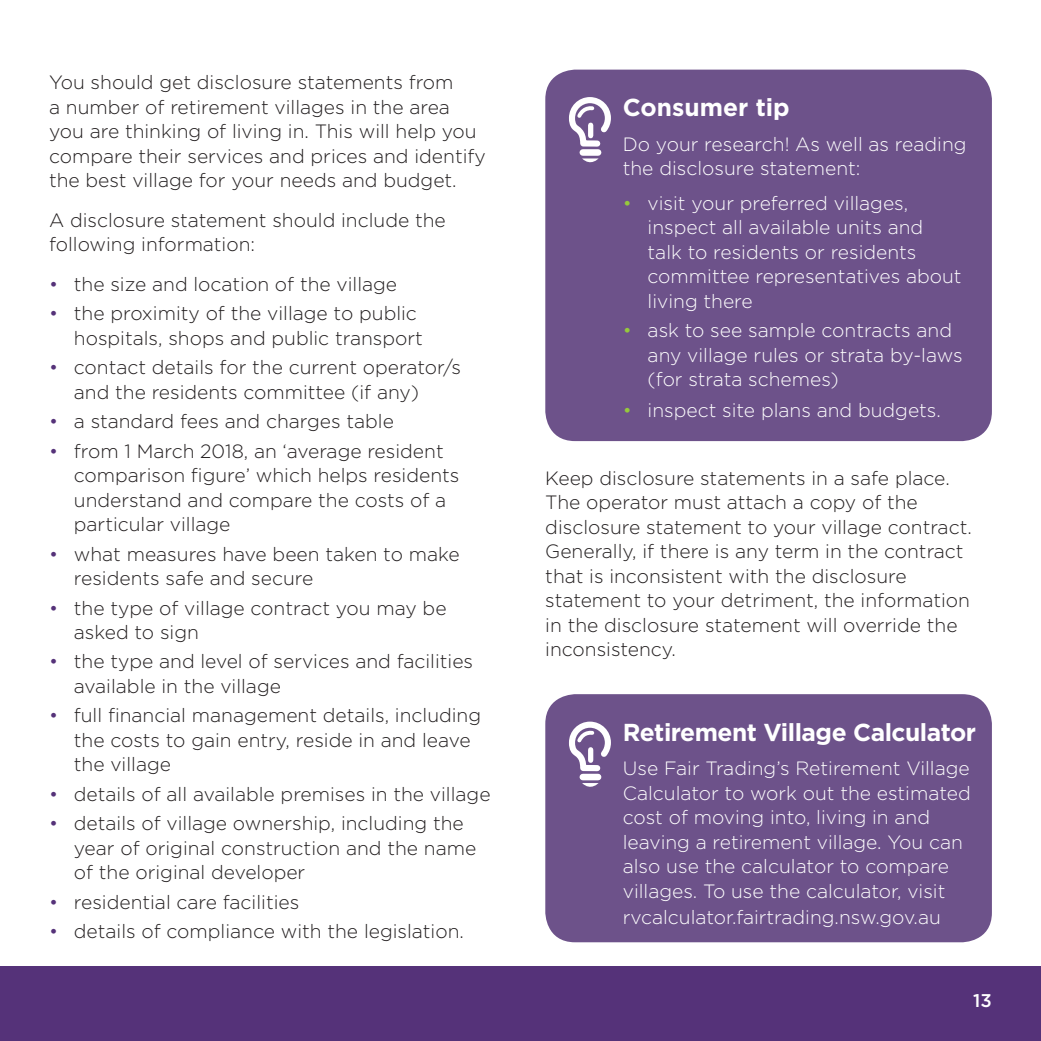
<style>
.page{position:relative;width:1041px;height:1041px;background:#fff}
.page>*{position:absolute;margin:0;border:0;box-sizing:border-box;transform-origin:0 0}
.t1{font:700 24.5px "Gotham";letter-spacing:-.02em;color:#fff}
.t2{font:700 24.5px "Gotham";color:#fff}
.t3{font:300 19.25px/24.5px "Gotham";color:#231f20}
.t4{font:300 19.25px/24.5px "Gotham";color:#fff}
.t5{font:500 18.38px "Gotham";color:#fff}
.s1{color:#553279}
.s2{color:#96c93c}
</style>
<div class="page">
<div style="left:0;top:966px;width:1041px;height:75px;background:#553279"></div>
<div style="left:545px;top:70px;width:447px;height:371px;background:#6d528a;border-radius:30px"></div>
<div style="left:583px;top:149px;width:15px;height:7px;background:#fff"></div>
<svg style="left:582px;top:158px;width:16px;height:5px"></svg>
<svg style="left:569px;top:97px;width:42px;height:53px"></svg>
<div style="left:545px;top:694px;width:447px;height:248px;background:#6d528a;border-radius:30px"></div>
<div style="left:583px;top:774px;width:15px;height:6px;background:#fff"></div>
<svg style="left:582px;top:783px;width:16px;height:4px"></svg>
<svg style="left:569px;top:721px;width:42px;height:53px"></svg>
<p class="t3" style="left:49px;top:71px;width:438px">You should get disclosure statements from<br>a number of retirement villages in the area you are thinking of living in. This will help you compare their services and prices and identify the best village for your needs and budget.</p>
<p class="t3" style="left:49px;top:209px;width:398px">A disclosure statement should include the following information:</p>
<p class="t3" style="left:49px;top:273px;width:350px"><span class="s1">•</span> the size and location of the village</p>
<p class="t3" style="left:74px;top:302px;width:350px;text-indent:-25px"><span class="s1">•</span> the proximity of the village to public hospitals, shops and public transport</p>
<p class="t3" style="left:74px;top:356px;width:388px;text-indent:-25px"><span class="s1">•</span> contact details for the current operator/s and the residents committee (if any)</p>
<p class="t3" style="left:49px;top:410px;width:346px"><span class="s1">•</span> a standard fees and charges table</p>
<p class="t3" style="left:74px;top:439px;width:387px;text-indent:-25px"><span class="s1">•</span> from 1 March 2018, an ‘average resident comparison figure’ which helps residents understand and compare the costs of a particular village</p>
<p class="t3" style="left:74px;top:542px;width:387px;text-indent:-25px"><span class="s1">•</span> what measures have been taken to make residents safe and secure</p>
<p class="t3" style="left:74px;top:596px;width:374px;text-indent:-25px"><span class="s1">•</span> the type of village contract you may be asked to sign</p>
<p class="t3" style="left:74px;top:650px;width:401px;text-indent:-25px"><span class="s1">•</span> the type and level of services and facilities available in the village</p>
<p class="t3" style="left:74px;top:704px;width:409px;text-indent:-25px"><span class="s1">•</span> full financial management details, including the costs to gain entry, reside in and leave the village</p>
<p class="t3" style="left:49px;top:783px;width:443px"><span class="s1">•</span> details of all available premises in the village</p>
<p class="t3" style="left:74px;top:812px;width:404px;text-indent:-25px"><span class="s1">•</span> details of village ownership, including the year of original construction and the name of the original developer</p>
<p class="t3" style="left:49px;top:891px;width:252px"><span class="s1">•</span> residential care facilities</p>
<p class="t3" style="left:49px;top:920px;width:416px"><span class="s1">•</span> details of compliance with the legislation.</p>
<p class="t2" style="left:623px;top:97px;width:168px">Consumer tip</p>
<p class="t4" style="left:623px;top:133px;width:345px">Do your research! As well as reading the disclosure statement:</p>
<p class="t4" style="left:647px;top:192px;width:315px;text-indent:-25px"><span class="s2">•</span> visit your preferred villages, inspect all available units and talk to residents or residents committee representatives about living there</p>
<p class="t4" style="left:647px;top:319px;width:316px;text-indent:-25px"><span class="s2">•</span> ask to see sample contracts and any village rules or strata by-laws (for strata schemes)</p>
<p class="t4" style="left:623px;top:399px;width:320px"><span class="s2">•</span> inspect site plans and budgets.</p>
<p class="t3" style="left:545px;top:467px;width:428px">Keep disclosure statements in a safe place.<br>The operator must attach a copy of the disclosure statement to your village contract.<br>Generally, if there is any term in the contract that is inconsistent with the disclosure statement to your detriment, the information in the disclosure statement will override the inconsistency.</p>
<p class="t1" style="left:623px;top:721px;width:355px">Retirement Village Calculator</p>
<p class="t4" style="left:623px;top:757px;width:349px">Use Fair Trading’s Retirement Village Calculator to work out the estimated cost of moving into, living in and leaving a retirement village. You can also use the calculator to compare villages. To use the calculator, visit</p>
<p class="t4" style="left:623px;top:906px;width:319px">rvcalculator.fairtrading.nsw.gov.au</p>
<p class="t5" style="left:973px;top:992px;width:20px">13</p>
</div>
